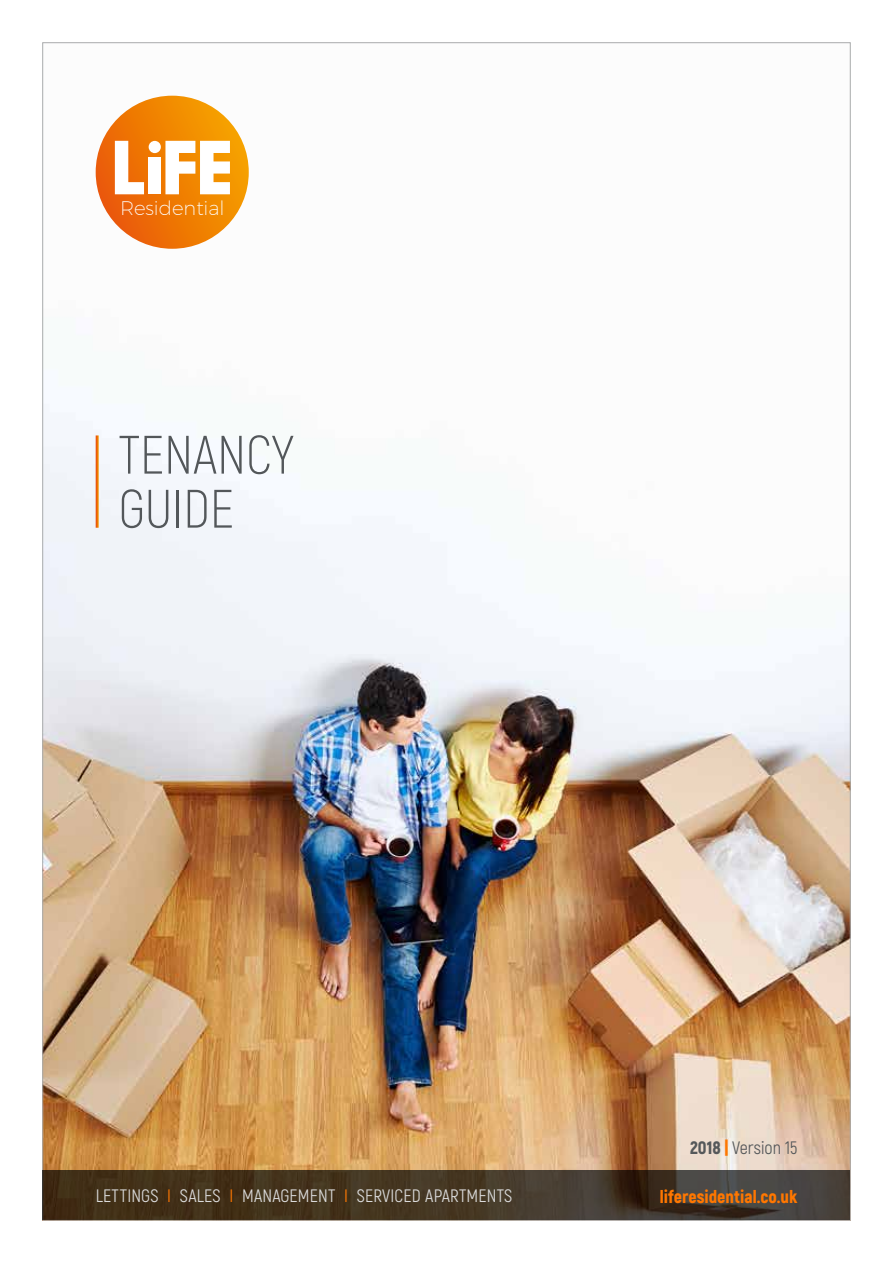
<style>
.page{position:relative;width:893px;height:1263px;background:#fff}
.page>*{position:absolute;margin:0;border:0;box-sizing:border-box;transform-origin:0 0}
.t1{font:300 54px/54px "Akrobat";color:#53575a}
.t2{font:200 19.65px "Montserrat";color:#fff}
.t3{font:18px "Akrobat";letter-spacing:.01em;color:#dadada}
.t4{font:900 18px "Akrobat";color:#f70}
.t5{font:18px "Akrobat";color:#55585a}
.s1{font-weight:900}
.s2{font-weight:900;color:#f70}
.s3{color:#f70}
</style>
<div class="page">
<img style="left:45px;top:95px;width:803px;height:1075px">
<svg style="left:43px;top:1170px;width:807px;height:50px;background:#433626"></svg>
<svg style="left:96px;top:96px;width:153px;height:153px;background:#ef7e05"></svg>
<div style="left:149px;top:141px;width:12px;height:12px;background:#fff;border-radius:50%"></div>
<svg style="left:115px;top:141px;width:29px;height:53px"></svg>
<div style="left:149px;top:157px;width:12px;height:37px;background:#fff"></div>
<svg style="left:165px;top:141px;width:65px;height:53px"></svg>
<hr style="left:96px;top:435px;width:3px;height:93px;background:#fff">
<p class="t2" style="left:120px;top:196px;width:106px">Residential</p>
<h1 class="t1" style="left:118px;top:428px;width:177px">TENANCY<br>GUIDE</h1>
<p class="t5" style="left:690px;top:1137px;width:109px"><span class="s1">2018</span> <span class="s2">|</span> Version 15</p>
<p class="t3" style="left:96px;top:1185px;width:418px">LETTINGS <span class="s3">I</span> SALES <span class="s3">I</span> MANAGEMENT <span class="s3">I</span> SERVICED APARTMENTS</p>
<p class="t4" style="left:660px;top:1185px;width:139px">liferesidential.co.uk</p>
</div>
